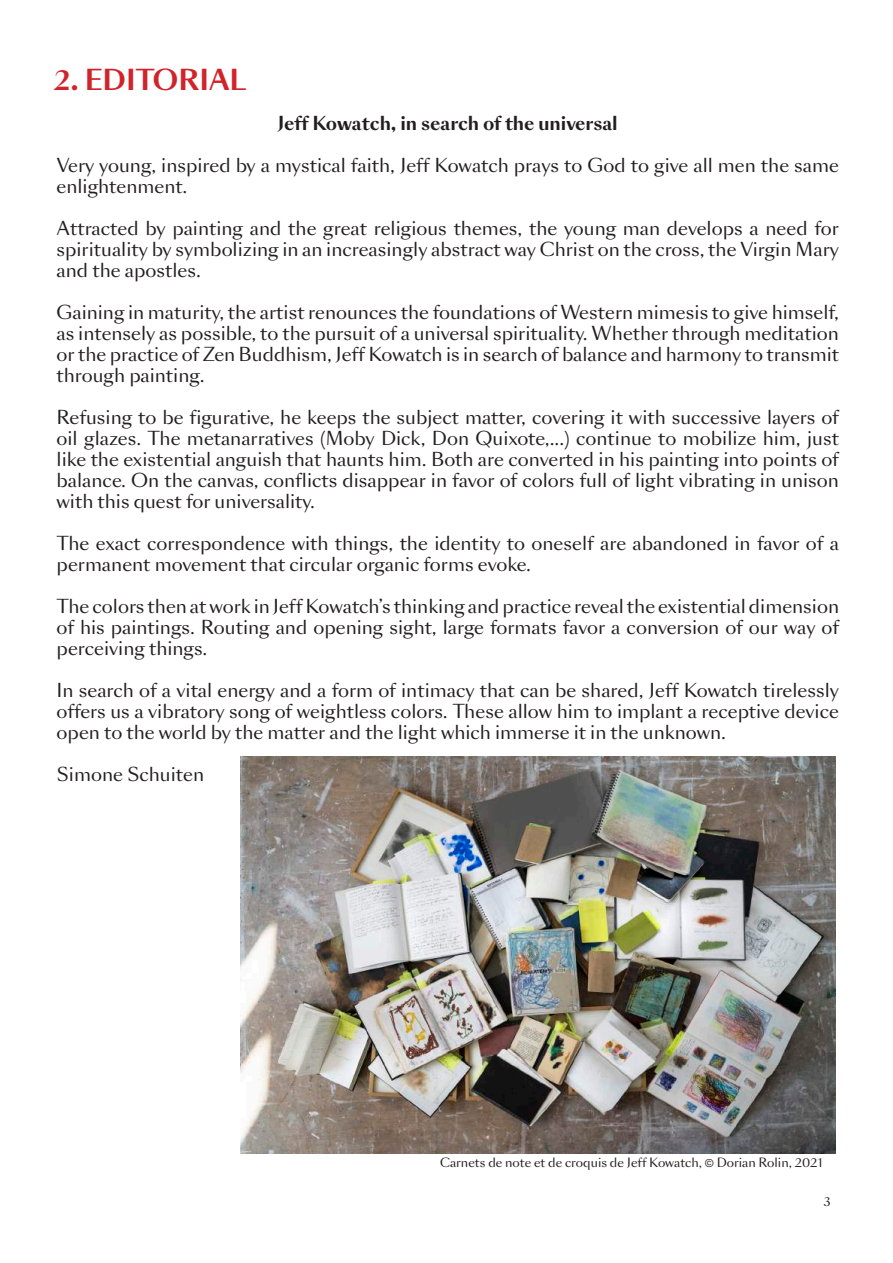
<style>
.page{position:relative;width:893px;height:1263px;background:#fff}
.page>*{position:absolute;margin:0;border:0;box-sizing:border-box;transform-origin:0 0}
.t1{font:700 27px "Sang Bleu Sans";color:#d1232a}
.t2{font:18px/21px "Sang Bleu Sans";color:#231f20;text-align:justify}
.t3{font:700 18px "Sang Bleu Sans";color:#231f20}
.t4{font:12px "Sang Bleu Sans";color:#231f20}
</style>
<div class="page">
<img style="left:241px;top:757px;width:594px;height:396px">
<h1 class="t1" style="left:54px;top:62px;width:194px">2. EDITORIAL</h1>
<p class="t3" style="left:278px;top:111px;width:342px">Jeff Kowatch, in search of the universal</p>
<p class="t2" style="left:57px;top:155px;width:784px">Very young, inspired by a mystical faith, Jeff Kowatch prays to God to give all men the same enlightenment.</p>
<p class="t2" style="left:57px;top:218px;width:784px">Attracted by painting and the great religious themes, the young man develops a need for spirituality by symbolizing in an increasingly abstract way Christ on the cross, the Virgin Mary and the apostles.</p>
<p class="t2" style="left:57px;top:302px;width:784px">Gaining in maturity, the artist renounces the foundations of Western mimesis to give himself, as intensely as possible, to the pursuit of a universal spirituality. Whether through meditation or the practice of Zen Buddhism, Jeff Kowatch is in search of balance and harmony to transmit through painting.</p>
<p class="t2" style="left:57px;top:407px;width:784px">Refusing to be figurative, he keeps the subject matter, covering it with successive layers of oil glazes. The metanarratives (Moby Dick, Don Quixote,...) continue to mobilize him, just like the existential anguish that haunts him. Both are converted in his painting into points of balance. On the canvas, conflicts disappear in favor of colors full of light vibrating in unison with this quest for universality.</p>
<p class="t2" style="left:57px;top:533px;width:784px">The exact correspondence with things, the identity to oneself are abandoned in favor of a permanent movement that circular organic forms evoke.</p>
<p class="t2" style="left:57px;top:596px;width:784px">The colors then at work in Jeff Kowatch’s thinking and practice reveal the existential dimension of his paintings. Routing and opening sight, large formats favor a conversion of our way of perceiving things.</p>
<p class="t2" style="left:57px;top:680px;width:784px">In search of a vital energy and a form of intimacy that can be shared, Jeff Kowatch tirelessly offers us a vibratory song of weightless colors. These allow him to implant a receptive device open to the world by the matter and the light which immerse it in the unknown.</p>
<p class="t2" style="left:57px;top:764px;width:149px">Simone Schuiten</p>
<p class="t4" style="left:440px;top:1155px;width:384px">Carnets de note et de croquis de Jeff Kowatch, © Dorian Rolin, 2021</p>
<p class="t4" style="left:824px;top:1194px;width:8px">3</p>
</div>
